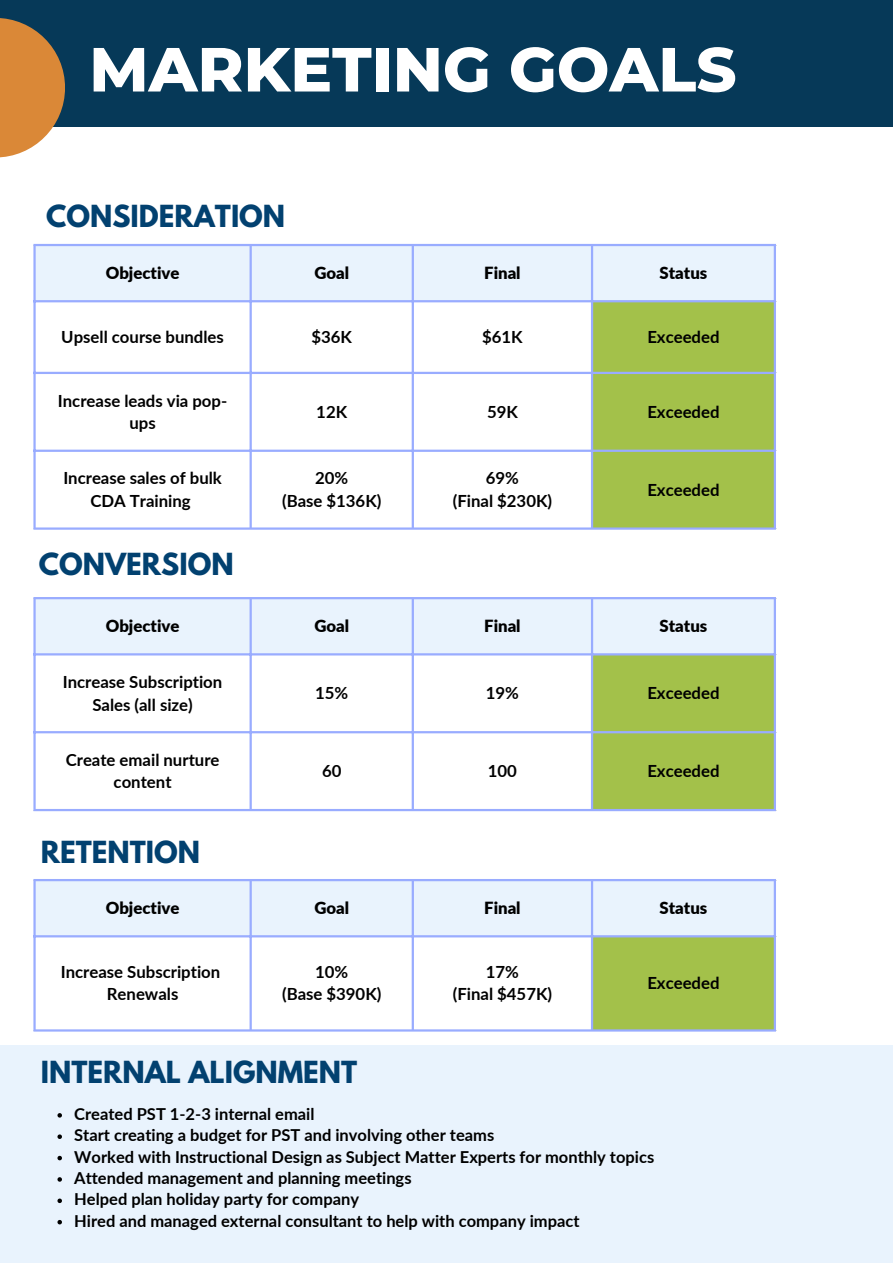
<style>
.page{position:relative;width:893px;height:1264px;background:#fff}
.page>*{position:absolute;margin:0;border:0;box-sizing:border-box;transform-origin:0 0}
.t1{font:800 62.25px "Montserrat";color:#fff}
.t2{font:700 27px "League Spartan";color:#024170}
.t3{font:700 16.8px/22.5px "Lato";color:#000;text-align:center}
.t4{font:900 16.8px "Lato";color:#000}
.t5{font:700 16.5px "Lato";color:#000}
</style>
<div class="page">
<svg style="left:36px;top:246px;width:737px;height:281px"></svg>
<hr style="left:33px;top:246px;width:3px;height:281px;background:#99acff">
<hr style="left:249px;top:246px;width:3px;height:281px;background:#99acff">
<hr style="left:411px;top:246px;width:3px;height:281px;background:#99acff">
<hr style="left:591px;top:246px;width:2px;height:281px;background:#99acff">
<hr style="left:773px;top:246px;width:3px;height:281px;background:#99acff">
<hr style="left:33px;top:244px;width:743px;height:2px;background:#99acff">
<hr style="left:33px;top:300px;width:743px;height:2px;background:#99acff">
<hr style="left:33px;top:372px;width:743px;height:2px;background:#99acff">
<hr style="left:33px;top:449px;width:743px;height:3px;background:#99acff">
<hr style="left:33px;top:527px;width:743px;height:2px;background:#99acff">
<svg style="left:36px;top:599px;width:737px;height:210px"></svg>
<hr style="left:33px;top:599px;width:3px;height:210px;background:#99acff">
<hr style="left:249px;top:599px;width:3px;height:210px;background:#99acff">
<hr style="left:411px;top:599px;width:3px;height:210px;background:#99acff">
<hr style="left:591px;top:599px;width:2px;height:210px;background:#99acff">
<hr style="left:773px;top:599px;width:3px;height:210px;background:#99acff">
<hr style="left:33px;top:597px;width:743px;height:2px;background:#99acff">
<hr style="left:33px;top:653px;width:743px;height:2px;background:#99acff">
<hr style="left:33px;top:731px;width:743px;height:2px;background:#99acff">
<hr style="left:33px;top:809px;width:743px;height:2px;background:#99acff">
<div style="left:36px;top:881px;width:737px;height:54px;background:#e9f3fd"></div>
<div style="left:591px;top:936px;width:184px;height:94px;background:#a3c14a"></div>
<hr style="left:33px;top:881px;width:3px;height:148px;background:#99acff">
<hr style="left:249px;top:881px;width:3px;height:148px;background:#99acff">
<hr style="left:411px;top:881px;width:3px;height:148px;background:#99acff">
<hr style="left:591px;top:881px;width:2px;height:148px;background:#99acff">
<hr style="left:773px;top:881px;width:3px;height:148px;background:#99acff">
<hr style="left:33px;top:879px;width:743px;height:2px;background:#99acff">
<hr style="left:33px;top:935px;width:743px;height:2px;background:#99acff">
<hr style="left:33px;top:1029px;width:743px;height:2px;background:#99acff">
<div style="left:0;top:0;width:892px;height:127px;background:#063958"></div>
<svg style="left:0;top:18px;width:65px;height:139px;fill:#da8837"></svg>
<div style="left:0;top:1045px;width:892px;height:217px;background:#e9f3fd"></div>
<svg style="left:57px;top:1113px;width:5px;height:4px"></svg>
<svg style="left:57px;top:1134px;width:5px;height:4px"></svg>
<svg style="left:57px;top:1155px;width:5px;height:5px"></svg>
<svg style="left:57px;top:1177px;width:5px;height:4px"></svg>
<svg style="left:57px;top:1198px;width:5px;height:4px"></svg>
<svg style="left:57px;top:1220px;width:5px;height:4px"></svg>
<p class="t1" style="left:89px;top:31px;width:648px">MARKETING GOALS</p>
<p class="t2" style="left:46px;top:203px;width:240px">CONSIDERATION</p>
<p class="t4" style="left:106px;top:262px;width:75px">Objective</p>
<p class="t4" style="left:314px;top:262px;width:36px">Goal</p>
<p class="t4" style="left:484px;top:262px;width:38px">Final</p>
<p class="t4" style="left:659px;top:262px;width:49px">Status</p>
<p class="t3" style="left:61px;top:325px;width:164px">Upsell course bundles</p>
<p class="t3" style="left:311px;top:325px;width:42px">$36K</p>
<p class="t3" style="left:482px;top:325px;width:42px">$61K</p>
<p class="t3" style="left:647px;top:325px;width:74px">Exceeded</p>
<p class="t3" style="left:58px;top:389px;width:171px">Increase leads via pop&shy;ups</p>
<p class="t3" style="left:316px;top:400px;width:32px">12K</p>
<p class="t3" style="left:487px;top:400px;width:32px">59K</p>
<p class="t3" style="left:647px;top:400px;width:74px">Exceeded</p>
<p class="t3" style="left:63px;top:467px;width:160px">Increase sales of bulk<br>CDA Training</p>
<p class="t3" style="left:315px;top:467px;width:35px">20%</p>
<p class="t3" style="left:486px;top:467px;width:35px">69%</p>
<p class="t3" style="left:452px;top:489px;width:101px">(Final $230K)</p>
<p class="t3" style="left:647px;top:478px;width:74px">Exceeded</p>
<p class="t3" style="left:282px;top:489px;width:101px">(Base $136K)</p>
<p class="t2" style="left:39px;top:551px;width:196px">CONVERSION</p>
<p class="t4" style="left:106px;top:615px;width:75px">Objective</p>
<p class="t4" style="left:314px;top:615px;width:36px">Goal</p>
<p class="t4" style="left:484px;top:615px;width:38px">Final</p>
<p class="t4" style="left:659px;top:615px;width:49px">Status</p>
<p class="t3" style="left:63px;top:670px;width:161px">Increase Subscription<br>Sales (all size)</p>
<p class="t3" style="left:315px;top:681px;width:35px">15%</p>
<p class="t3" style="left:486px;top:681px;width:35px">19%</p>
<p class="t3" style="left:647px;top:681px;width:74px">Exceeded</p>
<p class="t3" style="left:66px;top:748px;width:155px">Create email nurture content</p>
<p class="t3" style="left:322px;top:759px;width:21px">60</p>
<p class="t3" style="left:488px;top:759px;width:31px">100</p>
<p class="t3" style="left:647px;top:759px;width:74px">Exceeded</p>
<p class="t2" style="left:41px;top:838px;width:161px">RETENTION</p>
<p class="t4" style="left:106px;top:897px;width:75px">Objective</p>
<p class="t4" style="left:314px;top:897px;width:36px">Goal</p>
<p class="t4" style="left:484px;top:897px;width:38px">Final</p>
<p class="t4" style="left:659px;top:897px;width:49px">Status</p>
<p class="t3" style="left:61px;top:960px;width:161px">Increase Subscription</p>
<p class="t3" style="left:107px;top:982px;width:73px">Renewals</p>
<p class="t3" style="left:315px;top:960px;width:35px">10%</p>
<p class="t3" style="left:282px;top:982px;width:101px">(Base $390K)</p>
<p class="t3" style="left:486px;top:960px;width:35px">17%</p>
<p class="t3" style="left:452px;top:982px;width:101px">(Final $457K)</p>
<p class="t3" style="left:647px;top:971px;width:74px">Exceeded</p>
<p class="t2" style="left:41px;top:1058px;width:318px">INTERNAL ALIGNMENT</p>
<p class="t5" style="left:74px;top:1103px;width:242px">Created PST 1-2-3 internal email</p>
<p class="t5" style="left:74px;top:1124px;width:421px">Start creating a budget for PST and involving other teams</p>
<p class="t5" style="left:74px;top:1146px;width:581px">Worked with Instructional Design as Subject Matter Experts for monthly topics</p>
<p class="t5" style="left:74px;top:1167px;width:339px">Attended management and planning meetings</p>
<p class="t5" style="left:74px;top:1188px;width:286px">Helped plan holiday party for company</p>
<p class="t5" style="left:74px;top:1210px;width:506px">Hired and managed external consultant to help with company impact</p>
</div>
